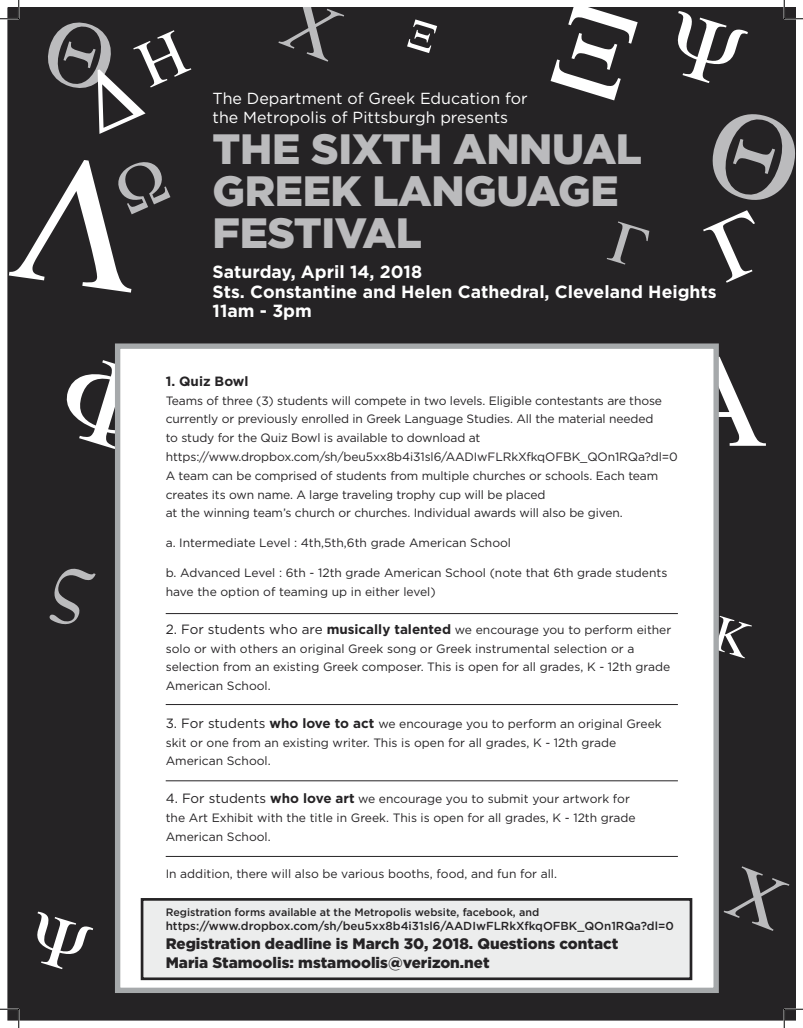
<style>
.page{position:relative;width:803px;height:1028px;background:#fff}
.page>*{position:absolute;margin:0;border:0;box-sizing:border-box;transform-origin:0 0}
.t1{font:900 42.38px/41.6px "Gotham";letter-spacing:-.01em;color:#bbbbbd}
.t2{font:700 17.62px/19.2px "Gotham";color:#fff}
.t3{font:16px/19.1px "Gotham";color:#fff}
.t4{font:900 15.25px/18.8px "Gotham";color:#252325}
.t5{font:700 13.38px "Gotham";color:#252325}
.t6{font:12.12px/18.8px "Gotham";letter-spacing:-.01em;color:#252325}
.t7{font:500 11.62px "Gotham";color:#252325}
.t8{font:500 10.75px "Gotham";color:#252325}
.s1{font-size:13.38px}
.s2{font-weight:700;font-size:13.38px}
</style>
<div class="page">
<div style="left:8px;top:8px;width:787px;height:1012px;background:#252325"></div>
<div style="left:115px;top:343px;width:603px;height:650px;background:#fff;border:5px solid #a6a9ab"></div>
<hr style="left:166px;top:613px;width:511px;height:1px;background:#252325">
<hr style="left:166px;top:704px;width:511px;height:1px;background:#252325">
<hr style="left:166px;top:780px;width:511px;height:1px;background:#252325">
<hr style="left:166px;top:856px;width:511px;height:1px;background:#252325">
<div style="left:142px;top:899px;width:549px;height:79px;background:#eceded"></div>
<div style="left:141px;top:898px;width:551px;height:82px;border:3px solid #252325"></div>
<svg style="left:0;top:0;width:20px;height:20px"></svg>
<svg style="left:0;top:1008px;width:20px;height:20px"></svg>
<svg style="left:783px;top:0;width:19px;height:20px"></svg>
<svg style="left:783px;top:1008px;width:19px;height:20px"></svg>
<div style="left:702px;top:103px;width:94px;height:180px;background:#252325"></div>
<div style="left:278px;top:7px;width:67px;height:55px;background:#252325"></div>
<div style="left:723px;top:865px;width:67px;height:66px;background:#252325"></div>
<div style="left:44px;top:561px;width:52px;height:68px;background:#252325"></div>
<div style="left:661px;top:10px;width:87px;height:80px;background:#252325"></div>
<div style="left:24px;top:910px;width:69px;height:64px;background:#252325"></div>
<svg style="left:712px;top:615px;width:42px;height:43px;background:#3d3b3d"></svg>
<svg style="left:407px;top:19px;width:30px;height:34px"></svg>
<div style="left:606px;top:221px;width:44px;height:48px;background:#252325"></div>
<svg style="left:712px;top:355px;width:53px;height:91px;background:#383638"></svg>
<div style="left:40px;top:14px;width:151px;height:120px;background:#252325"></div>
<div style="left:550px;top:7px;width:88px;height:93px;background:#252325"></div>
<svg style="left:56px;top:352px;width:65px;height:104px;background:#313032"></svg>
<div style="left:9px;top:150px;width:162px;height:142px;background:#252325"></div>
<h3 class="t3" style="left:213px;top:88px;width:316px">The Department of Greek Education for the Metropolis of Pittsburgh presents</h3>
<h1 class="t1" style="left:213px;top:128px;width:431px">The sixth Annual<br>Greek Language<br>Festival</h1>
<h2 class="t2" style="left:213px;top:262px;width:505px">Saturday, April 14, 2018<br>Sts. Constantine and Helen Cathedral, Cleveland Heights<br>11am - 3pm</h2>
<p class="t5" style="left:166px;top:372px;width:84px">1. Quiz Bowl</p>
<p class="t6" style="left:166px;top:391px;width:513px">Teams of three (3) students will compete in two levels. Eligible contestants are those currently or previously enrolled in Greek Language Studies. All the material needed<br>to study for the Quiz Bowl is available to download at https://www.dropbox.com/sh/beu5xx8b4i31sl6/AADIwFLRkXfkqOFBK_QOn1RQa?dl=0<br>A team can be comprised of students from multiple churches or schools. Each team creates its own name. A large traveling trophy cup will be placed<br>at the winning team’s church or churches. Individual awards will also be given.</p>
<p class="t6" style="left:166px;top:533px;width:347px">a. Intermediate Level : 4th,5th,6th grade American School</p>
<p class="t6" style="left:166px;top:563px;width:503px">b. Advanced Level : 6th - 12th grade American School (note that 6th grade students have the option of teaming up in either level)</p>
<p class="t6" style="left:166px;top:620px;width:507px"><span class="s1">2. For students who are</span> <span class="s2">musically talented</span> we encourage you to perform either solo or with others an original Greek song or Greek instrumental selection or a selection from an existing Greek composer. This is open for all grades, K - 12th grade American School.</p>
<p class="t6" style="left:166px;top:714px;width:497px"><span class="s1">3. For students</span> <span class="s2">who love to act</span> we encourage you to perform an original Greek skit or one from an existing writer. This is open for all grades, K - 12th grade<br>American School.</p>
<p class="t6" style="left:166px;top:789px;width:471px"><span class="s1">4. For students</span> <span class="s2">who love art</span> we encourage you to submit your artwork for the Art Exhibit with the title in Greek. This is open for all grades, K - 12th grade<br>American School.</p>
<p class="t6" style="left:166px;top:864px;width:393px">In addition, there will also be various booths, food, and fun for all.</p>
<p class="t8" style="left:166px;top:904px;width:375px">Registration forms available at the Metropolis website, facebook, and</p>
<p class="t7" style="left:166px;top:918px;width:509px">https://www.dropbox.com/sh/beu5xx8b4i31sl6/AADIwFLRkXfkqOFBK_QOn1RQa?dl=0</p>
<p class="t4" style="left:166px;top:933px;width:454px">Registration deadline is March 30, 2018. Questions contact<br>Maria Stamoolis: mstamoolis@verizon.net</p>
</div>
